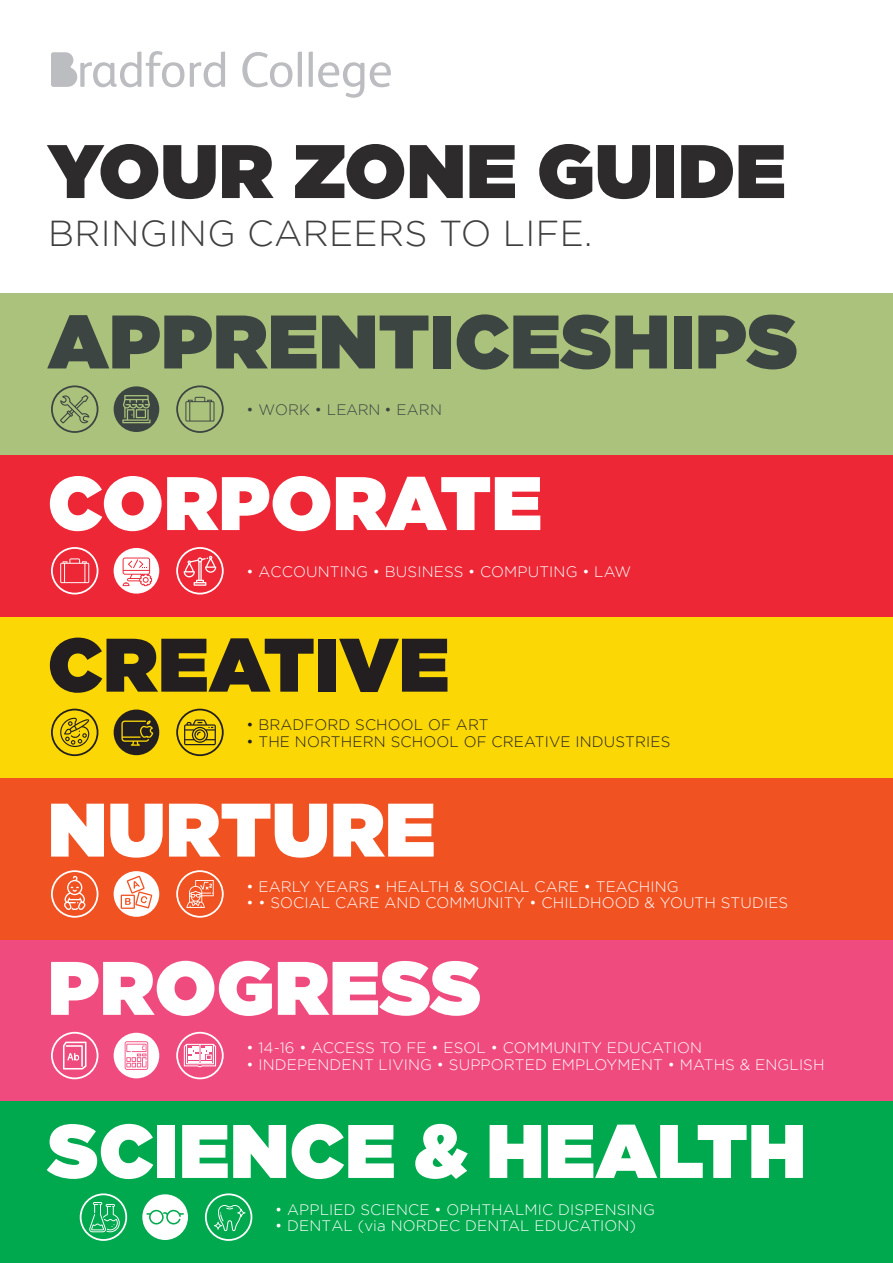
<style>
.page{position:relative;width:893px;height:1263px;background:#fff}
.page>*{position:absolute;margin:0;border:0;box-sizing:border-box;transform-origin:0 0}
.t1{font:900 75.6px "Gotham";letter-spacing:.01em;color:#fff}
.t2{font:900 75.6px "Gotham";letter-spacing:.01em;color:#3c4542}
.t3{font:900 75.6px "Gotham";letter-spacing:.01em;color:#2e2b2c}
.t4{font:900 75.6px "Gotham";letter-spacing:.01em;color:#231f20}
.t5{font:300 36px "Gotham";letter-spacing:.01em;color:#3e3e3f}
.t6{font:300 15.15px "Gotham";letter-spacing:.01em;color:#fff}
.t7{font:300 15.15px "Gotham";letter-spacing:.01em;color:#231f20}
.t8{font:300 15.15px "Gotham";letter-spacing:.01em;color:#3c4542}
</style>
<div class="page">
<svg style="left:51px;top:51px;width:340px;height:47px"></svg>
<div style="left:0;top:617px;width:893px;height:161px;background:#fbd705"></div>
<div style="left:51px;top:709px;width:47px;height:47px;border:2px solid #231f20;border-radius:50%"></div>
<div style="left:176px;top:709px;width:48px;height:47px;border:2px solid #231f20;border-radius:50%"></div>
<div style="left:114px;top:709px;width:45px;height:46px;background:#231f20;border-radius:50%"></div>
<svg style="left:60px;top:718px;width:29px;height:29px"></svg>
<svg style="left:121px;top:720px;width:32px;height:26px"></svg>
<svg style="left:184px;top:719px;width:32px;height:26px"></svg>
<div style="left:0;top:455px;width:893px;height:162px;background:#ed2736"></div>
<svg style="left:184px;top:556px;width:32px;height:30px"></svg>
<div style="left:176px;top:547px;width:48px;height:47px;border:2px solid #fff;border-radius:50%"></div>
<div style="left:114px;top:548px;width:45px;height:46px;background:#fff;border-radius:50%"></div>
<svg style="left:123px;top:557px;width:29px;height:29px"></svg>
<div style="left:51px;top:547px;width:47px;height:47px;border:2px solid #fff;border-radius:50%"></div>
<svg style="left:60px;top:558px;width:29px;height:25px"></svg>
<div style="left:0;top:940px;width:893px;height:161px;background:#f04b7f"></div>
<div style="left:51px;top:1032px;width:47px;height:47px;border:2px solid #fff;border-radius:50%"></div>
<div style="left:176px;top:1032px;width:48px;height:47px;border:2px solid #fff;border-radius:50%"></div>
<div style="left:114px;top:1033px;width:45px;height:45px;background:#fff;border-radius:50%"></div>
<svg style="left:63px;top:1041px;width:24px;height:28px"></svg>
<svg style="left:125px;top:1041px;width:23px;height:29px"></svg>
<svg style="left:184px;top:1044px;width:32px;height:23px"></svg>
<div style="left:0;top:778px;width:893px;height:162px;background:#f15222"></div>
<div style="left:51px;top:870px;width:47px;height:48px;border:2px solid #fff;border-radius:50%"></div>
<div style="left:176px;top:870px;width:48px;height:48px;border:2px solid #fff;border-radius:50%"></div>
<div style="left:114px;top:871px;width:45px;height:46px;background:#fff;border-radius:50%"></div>
<svg style="left:121px;top:875px;width:31px;height:34px"></svg>
<svg style="left:186px;top:880px;width:28px;height:28px"></svg>
<svg style="left:64px;top:876px;width:22px;height:34px"></svg>
<div style="left:0;top:1101px;width:893px;height:162px;background:#00a84e"></div>
<svg style="left:89px;top:1202px;width:31px;height:30px"></svg>
<div style="left:80px;top:1193px;width:47px;height:48px;border:2px solid #fff;border-radius:50%"></div>
<div style="left:205px;top:1193px;width:47px;height:48px;border:2px solid #fff;border-radius:50%"></div>
<div style="left:142px;top:1194px;width:46px;height:46px;background:#fff;border-radius:50%"></div>
<svg style="left:146px;top:1210px;width:38px;height:14px"></svg>
<svg style="left:214px;top:1205px;width:31px;height:26px"></svg>
<div style="left:0;top:293px;width:893px;height:162px;background:#abc27d"></div>
<div style="left:176px;top:385px;width:48px;height:48px;border:2px solid #3c4542;border-radius:50%"></div>
<div style="left:114px;top:386px;width:45px;height:46px;background:#3c4542;border-radius:50%"></div>
<div style="left:51px;top:385px;width:47px;height:48px;border:2px solid #3c4542;border-radius:50%"></div>
<svg style="left:60px;top:395px;width:29px;height:28px"></svg>
<svg style="left:122px;top:395px;width:29px;height:28px"></svg>
<svg style="left:185px;top:397px;width:29px;height:24px"></svg>
<h1 class="t3" style="left:48px;top:117px;width:739px">YOUR ZONE GUIDE</h1>
<h2 class="t5" style="left:48px;top:214px;width:546px">BRINGING CAREERS TO LIFE.</h2>
<h1 class="t2" style="left:48px;top:287px;width:751px">APPRENTICESHIPS</h1>
<p class="t8" style="left:246px;top:402px;width:197px">• WORK • LEARN • EARN</p>
<h1 class="t1" style="left:48px;top:449px;width:495px">CORPORATE</h1>
<p class="t6" style="left:246px;top:563px;width:386px">• ACCOUNTING • BUSINESS • COMPUTING • LAW</p>
<h1 class="t4" style="left:48px;top:611px;width:403px">CREATIVE</h1>
<p class="t7" style="left:246px;top:717px;width:244px">• BRADFORD SCHOOL OF ART</p>
<p class="t7" style="left:246px;top:733px;width:425px">• THE NORTHERN SCHOOL OF CREATIVE INDUSTRIES</p>
<h1 class="t1" style="left:48px;top:776px;width:389px">NURTURE</h1>
<p class="t6" style="left:246px;top:878px;width:434px">• EARLY YEARS • HEALTH &amp; SOCIAL CARE • TEACHING</p>
<p class="t6" style="left:246px;top:894px;width:543px">• • SOCIAL CARE AND COMMUNITY • CHILDHOOD &amp; YOUTH STUDIES</p>
<h1 class="t1" style="left:48px;top:934px;width:434px">PROGRESS</h1>
<p class="t6" style="left:246px;top:1040px;width:457px">• 14-16 • ACCESS TO FE • ESOL • COMMUNITY EDUCATION</p>
<p class="t6" style="left:246px;top:1056px;width:580px">• INDEPENDENT LIVING • SUPPORTED EMPLOYMENT • MATHS &amp; ENGLISH</p>
<h1 class="t1" style="left:48px;top:1097px;width:759px">SCIENCE &amp; HEALTH</h1>
<p class="t6" style="left:275px;top:1201px;width:381px">• APPLIED SCIENCE • OPHTHALMIC DISPENSING</p>
<p class="t6" style="left:275px;top:1218px;width:362px">• DENTAL (via NORDEC DENTAL EDUCATION)</p>
</div>
